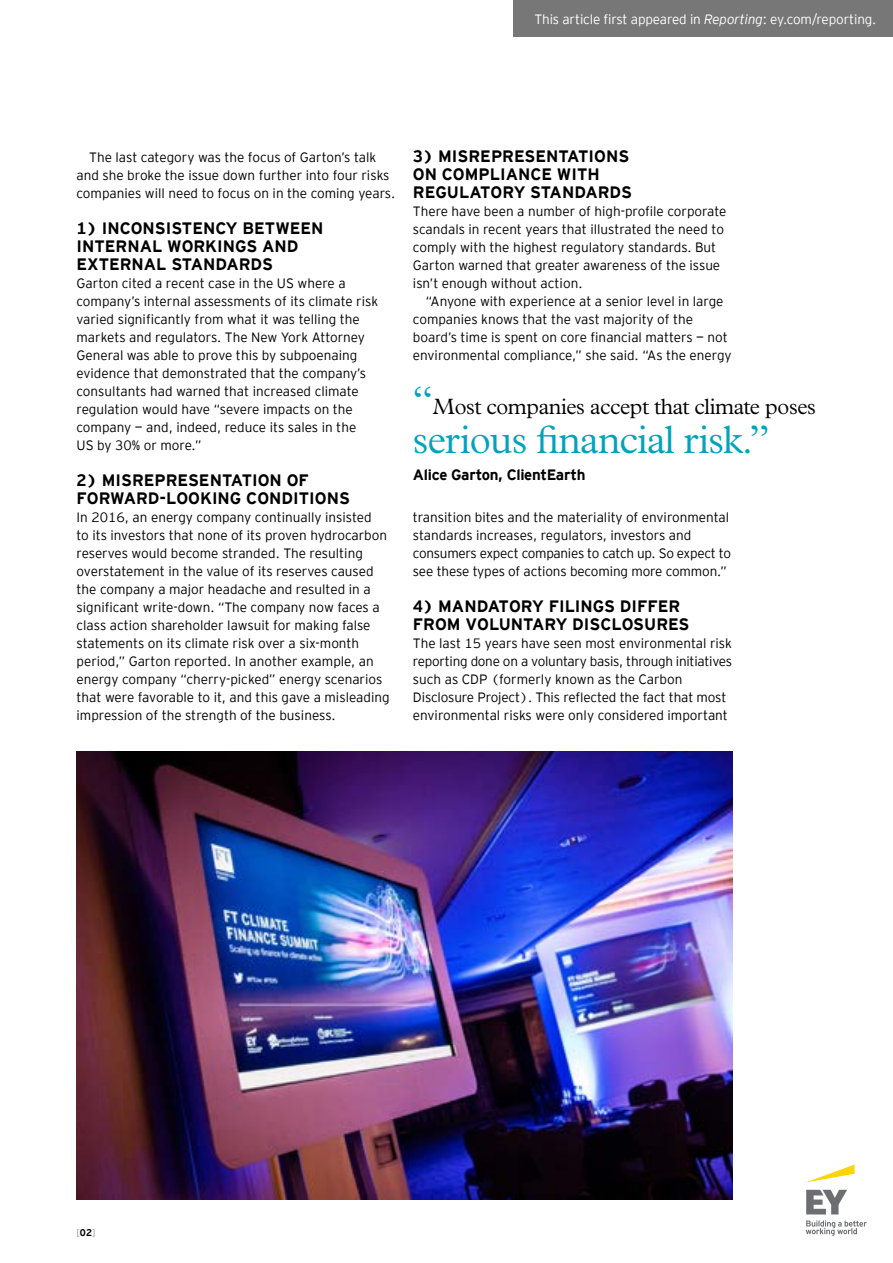
<style>
.page{position:relative;width:893px;height:1263px;background:#fff}
.page>*{position:absolute;margin:0;border:0;box-sizing:border-box;transform-origin:0 0}
.t1{font:300 39.75px "Plantin";letter-spacing:-.02em;color:#00a3bb}
.t2{font:300 22.35px "Plantin";letter-spacing:-.02em;color:#000}
.t3{font:700 16.5px/18px "EY Interstate";color:#000}
.t4{font:700 15px "EY Interstate";letter-spacing:-.02em;color:#000}
.t5{font:300 13.5px/18px "EY Interstate";color:#000}
.t6{font:300 13.5px "EY Interstate";letter-spacing:-.01em;color:#fff}
.t7{font:300 9.75px "EY Interstate";color:#939598}
.s1{font-style:italic}
.s2{font-size:39.75px;color:#00a3bb}
.s3{font-weight:700;color:#000}
</style>
<div class="page">
<svg style="left:807px;top:1164px;width:48px;height:18px"></svg>
<svg style="left:806px;top:1190px;width:61px;height:46px"></svg>
<div style="left:513px;top:0;width:380px;height:36px;background:#777"></div>
<img style="left:77px;top:751px;width:655px;height:448px">
<p class="t6" style="left:534px;top:9px;width:343px">This article first appeared in <span class="s1">Reporting</span>: ey.com/reporting.</p>
<p class="t5" style="left:77px;top:147px;width:320px;text-align:center">The last category was the focus of Garton’s talk<br>and she broke the issue down further into four risks companies will need to focus on in the coming years.</p>
<p class="t3" style="left:77px;top:218px;width:249px">1) INCONSISTENCY BETWEEN<br>INTERNAL WORKINGS AND<br>EXTERNAL STANDARDS</p>
<p class="t5" style="left:77px;top:273px;width:303px">Garton cited a recent case in the US where a company’s internal assessments of its climate risk varied significantly from what it was telling the markets and regulators. The New York Attorney General was able to prove this by subpoenaing evidence that demonstrated that the company’s consultants had warned that increased climate regulation would have “severe impacts on the company — and, indeed, reduce its sales in the<br>US by 30% or more.”</p>
<p class="t3" style="left:77px;top:470px;width:275px">2) MISREPRESENTATION OF<br>FORWARD-LOOKING CONDITIONS</p>
<p class="t5" style="left:77px;top:507px;width:315px">In 2016, an energy company continually insisted<br>to its investors that none of its proven hydrocarbon reserves would become stranded. The resulting overstatement in the value of its reserves caused the company a major headache and resulted in a significant write-down. “The company now faces a class action shareholder lawsuit for making false statements on its climate risk over a six-month period,” Garton reported. In another example, an energy company “cherry-picked” energy scenarios that were favorable to it, and this gave a misleading impression of the strength of the business.</p>
<p class="t3" style="left:413px;top:146px;width:221px">3) MISREPRESENTATIONS<br>ON COMPLIANCE WITH<br>REGULATORY STANDARDS</p>
<p class="t5" style="left:413px;top:201px;width:315px">There have been a number of high-profile corporate scandals in recent years that illustrated the need to comply with the highest regulatory standards. But Garton warned that greater awareness of the issue isn’t enough without action.</p>
<p class="t5" style="left:413px;top:291px;width:320px;text-indent:13px">“Anyone with experience at a senior level in large companies knows that the vast majority of the board’s time is spent on core financial matters — not environmental compliance,” she said. “As the energy</p>
<h2 class="t2" style="left:413px;top:394px;width:405px"><span class="s2">“</span>Most companies accept that climate poses</h2>
<h1 class="t1" style="left:413px;top:417px;width:358px">serious financial risk.”</h1>
<p class="t4" style="left:413px;top:464px;width:174px">Alice Garton, ClientEarth</p>
<p class="t5" style="left:413px;top:507px;width:320px">transition bites and the materiality of environmental standards increases, regulators, investors and consumers expect companies to catch up. So expect to see these types of actions becoming more common.”</p>
<p class="t3" style="left:413px;top:596px;width:278px">4) MANDATORY FILINGS DIFFER<br>FROM VOLUNTARY DISCLOSURES</p>
<p class="t5" style="left:413px;top:633px;width:321px">The last 15 years have seen most environmental risk reporting done on a voluntary basis, through initiatives such as CDP (formerly known as the Carbon Disclosure Project). This reflected the fact that most environmental risks were only considered important</p>
<p class="t7" style="left:77px;top:1226px;width:20px">[<span class="s3">02</span>]</p>
</div>
